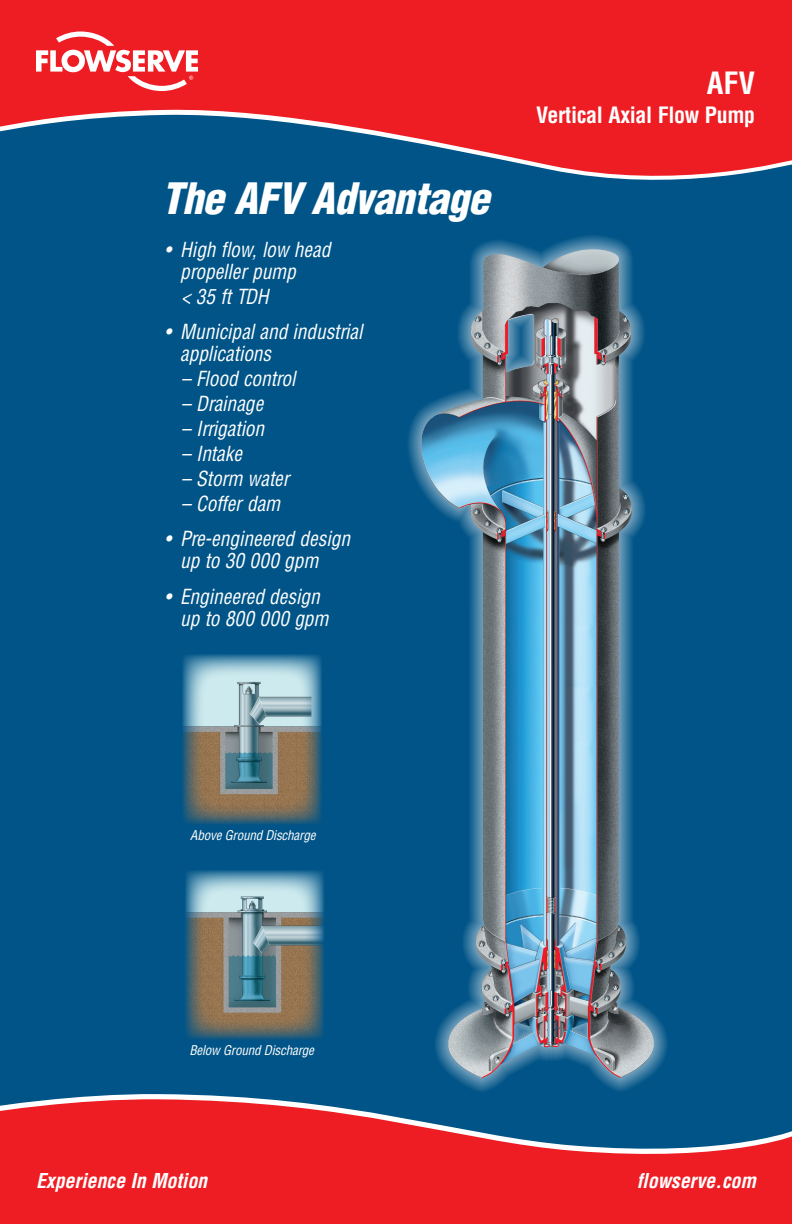
<style>
.page{position:relative;width:792px;height:1224px;background:#fff}
.page>*{position:absolute;margin:0;border:0;box-sizing:border-box;transform-origin:0 0}
.t1{font:italic 900 condensed 42.3px "Helvetica LT Std";letter-spacing:-.015em;color:#fff}
.Poster-Title{font:700 condensed 30px "Helvetica LT Std";color:#fff}
.t2{font:700 condensed 22px "Helvetica LT Std";letter-spacing:-.015em;color:#fff}
.captions{font:italic condensed 20.3px/22px "Helvetica LT Std";color:#fff;scale:.95 1}
.t3{font:italic 700 condensed 20px "Helvetica LT Std";letter-spacing:-.005em;color:#fff}
.t4{font:italic condensed 13.1px "Helvetica LT Std";letter-spacing:-.015em;color:#fff}
</style>
<div class="page">
<div style="left:0;top:58px;width:792px;height:1114px;background:#005487"></div>
<svg style="left:0;top:0;width:792px;height:180px;fill:#ee1d23"></svg>
<div style="left:407px;top:235px;width:261px;height:858px;background:#fff;opacity:.75"></div>
<img style="left:421px;top:251px;width:233px;height:827px">
<img style="left:183px;top:655px;width:139px;height:169px">
<img style="left:186px;top:871px;width:138px;height:168px">
<svg style="left:57px;top:1094px;width:206px;height:5px"></svg>
<svg style="left:0;top:1099px;width:792px;height:125px;fill:#ee1d23"></svg>
<svg style="left:36px;top:32px;width:162px;height:59px;background:#f25d62"></svg>
<p class="t1" style="left:162px;top:172px;width:329px">The AFV Advantage</p>
<p class="captions" style="left:180px;top:239px;width:160px;text-indent:-15px">• High flow, low head propeller pump</p>
<p class="captions" style="left:181px;top:286px;width:94px">&lt; 35 ft TDH</p>
<p class="captions" style="left:180px;top:321px;width:193px;text-indent:-15px">• Municipal and industrial applications</p>
<p class="captions" style="left:181px;top:368px;width:122px">– Flood control</p>
<p class="captions" style="left:181px;top:393px;width:88px">– Drainage</p>
<p class="captions" style="left:181px;top:418px;width:89px">– Irrigation</p>
<p class="captions" style="left:181px;top:443px;width:66px">– Intake</p>
<p class="captions" style="left:181px;top:468px;width:115px">– Storm water</p>
<p class="captions" style="left:181px;top:493px;width:106px">– Coffer dam</p>
<p class="captions" style="left:180px;top:528px;width:180px;text-indent:-15px">• Pre-engineered design up to 30 000 gpm</p>
<p class="captions" style="left:180px;top:585px;width:158px;text-indent:-15px">• Engineered design up to 800 000 gpm</p>
<p class="Poster-Title" style="left:707px;top:64px;width:50px">AFV</p>
<p class="t2" style="left:536px;top:101px;width:221px">Vertical Axial Flow Pump</p>
<p class="t4" style="left:190px;top:827px;width:127px">Above Ground Discharge</p>
<p class="t4" style="left:189px;top:1042px;width:126px">Below Ground Discharge</p>
<p class="t3" style="left:36px;top:1168px;width:173px">Experience In Motion</p>
<p class="t3" style="left:637px;top:1168px;width:121px">flowserve.com</p>
</div>
